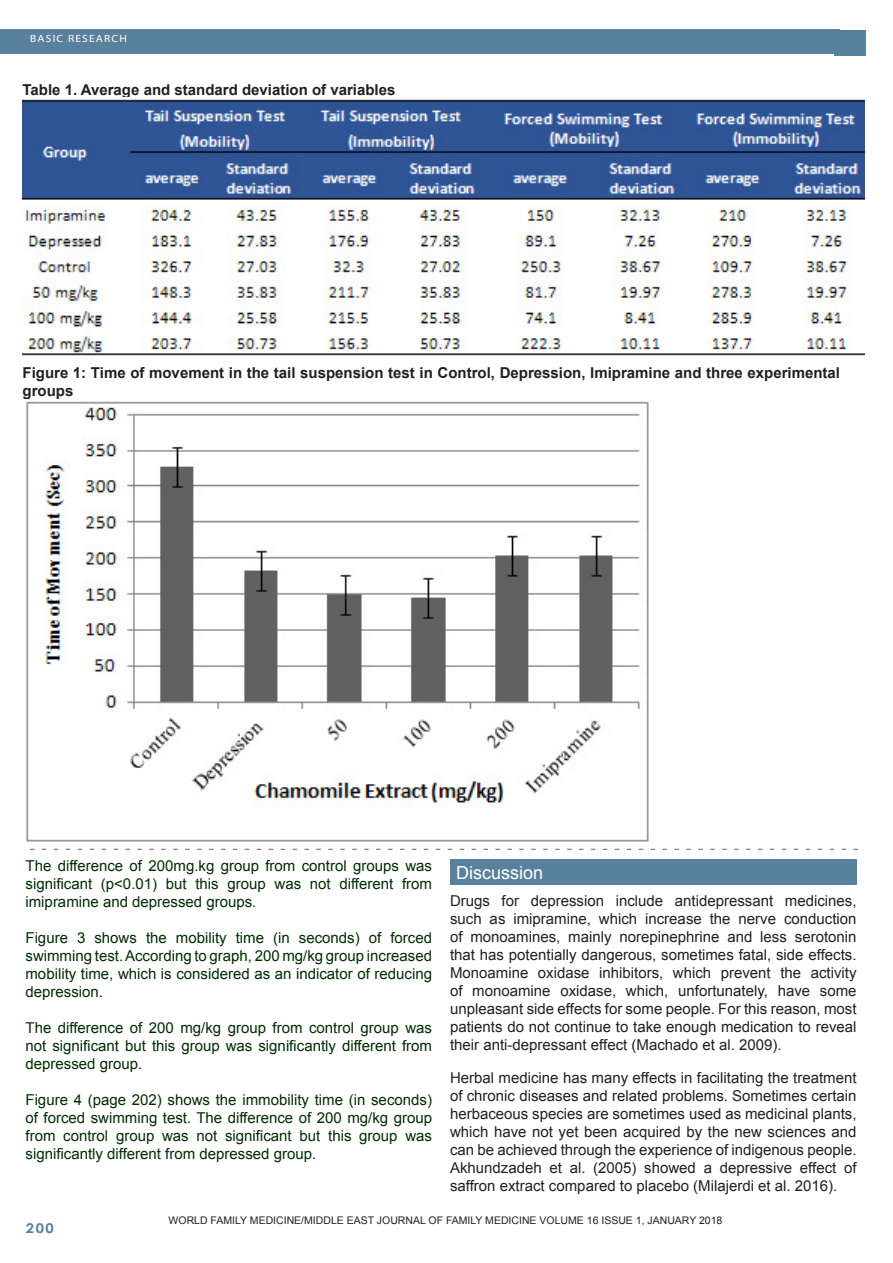
<style>
.page{position:relative;width:893px;height:1263px;background:#fff}
.page>*{position:absolute;margin:0;border:0;box-sizing:border-box;transform-origin:0 0}
.Footnote_Text{font:18px "Arial";color:#fff}
.Footnote_Text-2{font:15px/18px "Arial";color:#231f20;text-align:justify}
.Footnote_Text-3{font:15px/18px "Arial";color:#002d00;text-align:justify}
.Footnote_Text-4{font:700 15px/18px "Arial";color:#231f20}
.t1{font:700 13.5px "Century Gothic";color:#59809c;scale:1.1 1}
.Footnote_Text-5{font:10.5px "Arial";color:#231f20}
.t2{font:10.5px "Myriad";letter-spacing:.1em;color:#fff;scale:1.1 1}
</style>
<div class="page">
<div style="left:0;top:30px;width:840px;height:24px;background:#59809c"></div>
<img style="left:22px;top:99px;width:842px;height:257px">
<img style="left:26px;top:399px;width:623px;height:443px">
<div style="left:450px;top:859px;width:406px;height:26px;background:#59809c"></div>
<svg style="left:30px;top:849px;width:828px;height:1px"></svg>
<div style="left:834px;top:30px;width:32px;height:25px;background:#59809c"></div>
<p class="t2" style="left:30px;top:34px;width:89px">BASIC RESEARCH</p>
<p class="Footnote_Text-4" style="left:22px;top:81px;width:374px">Table 1. Average and standard deviation of variables</p>
<p class="Footnote_Text-4" style="left:22px;top:365px;width:819px">Figure 1: Time of movement in the tail suspension test in Control, Depression, Imipramine and three experimental groups</p>
<p class="Footnote_Text-3" style="left:26px;top:856px;width:408px">The difference of 200mg.kg group from control groups was significant (p&lt;0.01) but this group was not different from imipramine and depressed groups.</p>
<p class="Footnote_Text-3" style="left:26px;top:928px;width:408px">Figure 3 shows the mobility time (in seconds) of forced swimming test. According to graph, 200 mg/kg group increased mobility time, which is considered as an indicator of reducing depression.</p>
<p class="Footnote_Text-3" style="left:26px;top:1018px;width:408px">The difference of 200 mg/kg group from control group was not significant but this group was significantly different from depressed group.</p>
<p class="Footnote_Text-3" style="left:26px;top:1090px;width:408px">Figure 4 (page 202) shows the immobility time (in seconds) of forced swimming test. The difference of 200 mg/kg group from control group was not significant but this group was significantly different from depressed group.</p>
<p class="Footnote_Text" style="left:456px;top:860px;width:89px">Discussion</p>
<p class="Footnote_Text-2" style="left:450px;top:891px;width:408px">Drugs for depression include antidepressant medicines, such as imipramine, which increase the nerve conduction of monoamines, mainly norepinephrine and less serotonin that has potentially dangerous, sometimes fatal, side effects.<br>Monoamine oxidase inhibitors, which prevent the activity of monoamine oxidase, which, unfortunately, have some unpleasant side effects for some people. For this reason, most patients do not continue to take enough medication to reveal their anti-depressant effect (Machado et al. 2009).</p>
<p class="Footnote_Text-2" style="left:450px;top:1068px;width:408px">Herbal medicine has many effects in facilitating the treatment of chronic diseases and related problems. Sometimes certain herbaceous species are sometimes used as medicinal plants, which have not yet been acquired by the new sciences and can be achieved through the experience of indigenous people.<br>Akhundzadeh et al. (2005) showed a depressive effect of saffron extract compared to placebo (Milajerdi et al. 2016).</p>
<p class="t1" style="left:26px;top:1217px;width:27px">200</p>
<p class="Footnote_Text-5" style="left:160px;top:1214px;width:572px">WORLD FAMILY MEDICINE/MID LE EAST JOURNAL OF AMILY MEDICINE VOLUME 15 ISSUE 10, DECEMBER 2017</p>
<p class="Footnote_Text-5" style="left:169px;top:1214px;width:555px">WORLD FAMILY MEDICINE/MIDDLE EAST JOURNAL OF FAMILY MEDICINE VOLUME 16 ISSUE 1, JANUARY 2018</p>
</div>
